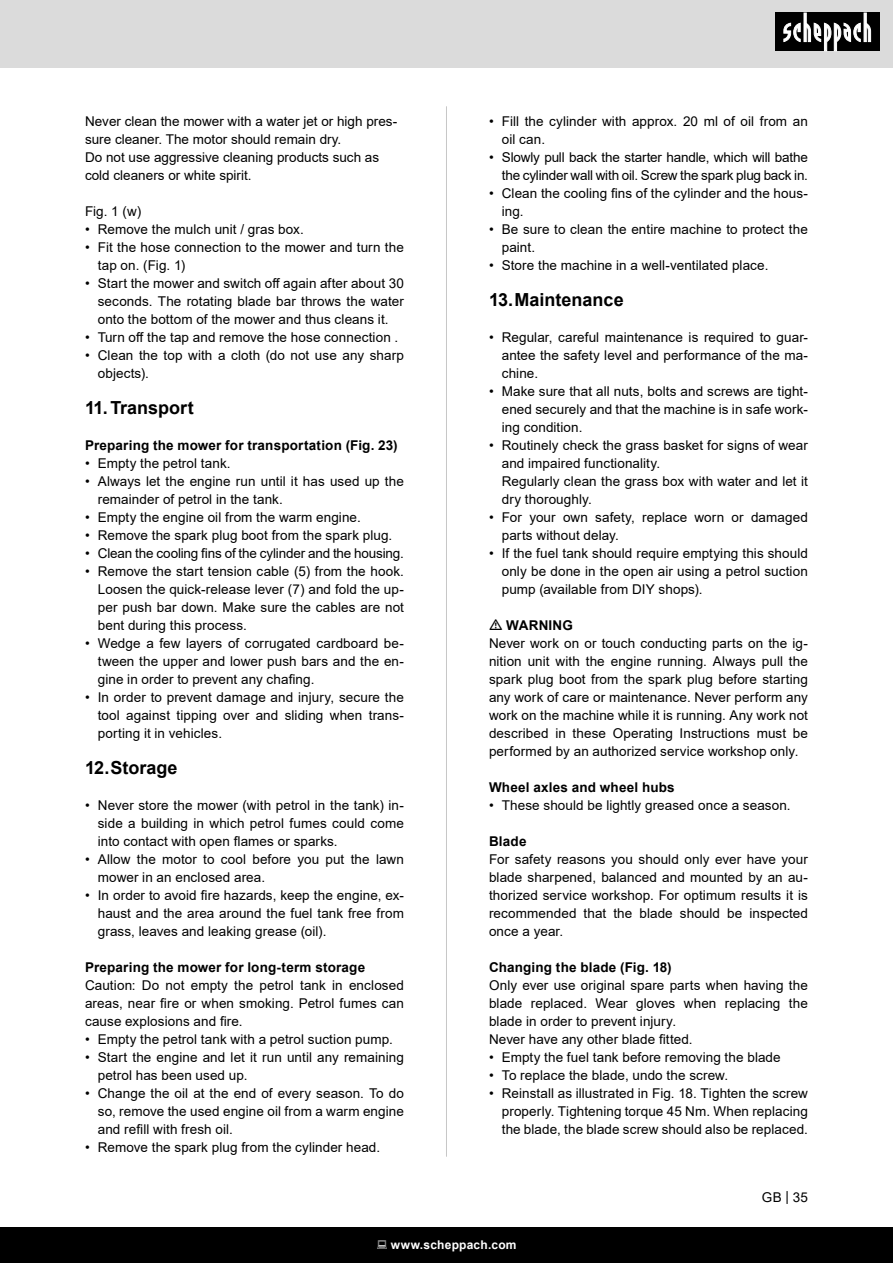
<style>
.page{position:relative;width:893px;height:1263px;background:#fff}
.page>*{position:absolute;margin:0;border:0;box-sizing:border-box;transform-origin:0 0}
.t1{font:700 18px "Arial";color:#000}
.t2{font:13.5px/18px "Arial";letter-spacing:.005em;color:#000;text-align:justify}
.t3{font:13.5px/18px "Arial";letter-spacing:-.015em;color:#000;text-align:right}
.t4{font:700 13.5px "Arial";letter-spacing:.015em;color:#000}
.t5{font:700 12px "Arial";letter-spacing:.02em;color:#fff}
</style>
<div class="page">
<div style="left:0;top:0;width:893px;height:67px;background:#dbdbdb"></div>
<div style="left:0;top:1227px;width:893px;height:36px;background:#000"></div>
<div style="left:775px;top:13px;width:105px;height:38px;background:#000"></div>
<svg style="left:783px;top:13px;width:88px;height:38px"></svg>
<hr style="left:446px;top:106px;width:1px;height:1051px;background:#c7c7c7">
<p class="t2" style="left:85px;top:112px;width:314px">Never clean the mower with a water jet or high pres&shy;sure cleaner. The motor should remain dry.</p>
<p class="t2" style="left:85px;top:148px;width:296px">Do not use aggressive cleaning products such as cold cleaners or white spirit.</p>
<p class="t2" style="left:85px;top:202px;width:58px">Fig. 1 (w)</p>
<p class="t2" style="left:85px;top:220px;width:220px">• Remove the mulch unit / gras box.</p>
<p class="t2" style="left:98px;top:238px;width:308px;text-indent:-13px">• Fit the hose connection to the mower and turn the tap on. (Fig. 1)</p>
<p class="t2" style="left:98px;top:274px;width:308px;text-indent:-13px">• Start the mower and switch off again after about 30 seconds. The rotating blade bar throws the water onto the bottom of the mower and thus cleans it.</p>
<p class="t2" style="left:85px;top:328px;width:315px">• Turn off the tap and remove the hose connection .</p>
<p class="t2" style="left:98px;top:346px;width:308px;text-indent:-13px">• Clean the top with a cloth (do not use any sharp objects).</p>
<p class="t1" style="left:85px;top:395px;width:110px">11.Transport</p>
<p class="t4" style="left:85px;top:436px;width:314px">Preparing the mower for transportation (Fig. 23)</p>
<p class="t2" style="left:85px;top:454px;width:147px">• Empty the petrol tank.</p>
<p class="t2" style="left:98px;top:472px;width:308px;text-indent:-13px">• Always let the engine run until it has used up the remainder of petrol in the tank.</p>
<p class="t2" style="left:85px;top:508px;width:277px">• Empty the engine oil from the warm engine.</p>
<p class="t2" style="left:85px;top:526px;width:309px">• Remove the spark plug boot from the spark plug.</p>
<p class="t3" style="left:85px;top:544px;width:320px">• Clean the cooling fins of the cylinder and the housing.</p>
<p class="t2" style="left:98px;top:562px;width:308px;text-indent:-13px">• Remove the start tension cable (5) from the hook.<br>Loosen the quick-release lever (7) and fold the up&shy;per push bar down. Make sure the cables are not bent during this process.</p>
<p class="t2" style="left:98px;top:634px;width:308px;text-indent:-13px">• Wedge a few layers of corrugated cardboard be&shy;tween the upper and lower push bars and the en&shy;gine in order to prevent any chafing.</p>
<p class="t2" style="left:98px;top:688px;width:308px;text-indent:-13px">• In order to prevent damage and injury, secure the tool against tipping over and sliding when trans&shy;porting it in vehicles.</p>
<p class="t1" style="left:85px;top:755px;width:94px">12.Storage</p>
<p class="t2" style="left:98px;top:796px;width:308px;text-indent:-13px">• Never store the mower (with petrol in the tank) in&shy;side a building in which petrol fumes could come into contact with open flames or sparks.</p>
<p class="t2" style="left:98px;top:850px;width:308px;text-indent:-13px">• Allow the motor to cool before you put the lawn mower in an enclosed area.</p>
<p class="t2" style="left:98px;top:886px;width:308px;text-indent:-13px">• In order to avoid fire hazards, keep the engine, ex&shy;haust and the area around the fuel tank free from grass, leaves and leaking grease (oil).</p>
<p class="t4" style="left:85px;top:958px;width:282px">Preparing the mower for long-term storage</p>
<p class="t2" style="left:85px;top:976px;width:320px">Caution: Do not empty the petrol tank in enclosed areas, near fire or when smoking. Petrol fumes can cause explosions and fire.</p>
<p class="t2" style="left:85px;top:1030px;width:309px">• Empty the petrol tank with a petrol suction pump.</p>
<p class="t2" style="left:98px;top:1048px;width:308px;text-indent:-13px">• Start the engine and let it run until any remaining petrol has been used up.</p>
<p class="t2" style="left:98px;top:1084px;width:308px;text-indent:-13px">• Change the oil at the end of every season. To do so, remove the used engine oil from a warm engine and refill with fresh oil.</p>
<p class="t2" style="left:85px;top:1138px;width:297px">• Remove the spark plug from the cylinder head.</p>
<p class="t2" style="left:502px;top:112px;width:308px;text-indent:-13px">• Fill the cylinder with approx. 20 ml of oil from an oil can.</p>
<p class="t3" style="left:489px;top:148px;width:320px">• Slowly pull back the starter handle, which will bathe the cylinder wall with oil. Screw the spark plug back in.</p>
<p class="t2" style="left:502px;top:184px;width:308px;text-indent:-13px">• Clean the cooling fins of the cylinder and the hous&shy;ing.</p>
<p class="t2" style="left:502px;top:220px;width:308px;text-indent:-13px">• Be sure to clean the entire machine to protect the paint.</p>
<p class="t2" style="left:489px;top:256px;width:281px">• Store the machine in a well-ventilated place.</p>
<p class="t1" style="left:489px;top:287px;width:136px">13.Maintenance</p>
<p class="t2" style="left:502px;top:328px;width:308px;text-indent:-13px">• Regular, careful maintenance is required to guar&shy;antee the safety level and performance of the ma&shy;chine.</p>
<p class="t2" style="left:502px;top:382px;width:308px;text-indent:-13px">• Make sure that all nuts, bolts and screws are tight&shy;ened securely and that the machine is in safe work&shy;ing condition.</p>
<p class="t2" style="left:502px;top:436px;width:308px;text-indent:-13px">• Routinely check the grass basket for signs of wear and impaired functionality.</p>
<p class="t2" style="left:502px;top:472px;width:308px">Regularly clean the grass box with water and let it dry thoroughly.</p>
<p class="t2" style="left:502px;top:508px;width:308px;text-indent:-13px">• For your own safety, replace worn or damaged parts without delay.</p>
<p class="t2" style="left:502px;top:544px;width:308px;text-indent:-13px">• If the fuel tank should require emptying this should only be done in the open air using a petrol suction pump (available from DIY shops).</p>
<p class="t4" style="left:506px;top:616px;width:68px">WARNING</p>
<p class="t2" style="left:489px;top:634px;width:320px">Never work on or touch conducting parts on the ig&shy;nition unit with the engine running. Always pull the spark plug boot from the spark plug before starting any work of care or maintenance. Never perform any work on the machine while it is running. Any work not described in these Operating Instructions must be performed by an authorized service workshop only.</p>
<p class="t4" style="left:489px;top:778px;width:187px">Wheel axles and wheel hubs</p>
<p class="t2" style="left:489px;top:796px;width:303px">• These should be lightly greased once a season.</p>
<p class="t4" style="left:489px;top:832px;width:39px">Blade</p>
<p class="t2" style="left:489px;top:850px;width:320px">For safety reasons you should only ever have your blade sharpened, balanced and mounted by an au&shy;thorized service workshop. For optimum results it is recommended that the blade should be inspected once a year.</p>
<p class="t4" style="left:489px;top:958px;width:184px">Changing the blade (Fig. 18)</p>
<p class="t2" style="left:489px;top:976px;width:320px">Only ever use original spare parts when having the blade replaced. Wear gloves when replacing the blade in order to prevent injury.</p>
<p class="t2" style="left:489px;top:1030px;width:205px">Never have any other blade fitted.</p>
<p class="t2" style="left:489px;top:1048px;width:293px">• Empty the fuel tank before removing the blade</p>
<p class="t2" style="left:489px;top:1066px;width:241px">• To replace the blade, undo the screw.</p>
<p class="t2" style="left:502px;top:1084px;width:308px;text-indent:-13px">• Reinstall as illustrated in Fig. 18. Tighten the screw properly. Tightening torque 45 Nm. When replacing the blade, the blade screw should also be replaced.</p>
<p class="t2" style="left:762px;top:1188px;width:48px">GB | 35</p>
<p class="t5" style="left:391px;top:1236px;width:127px">www.scheppach.com</p>
</div>
